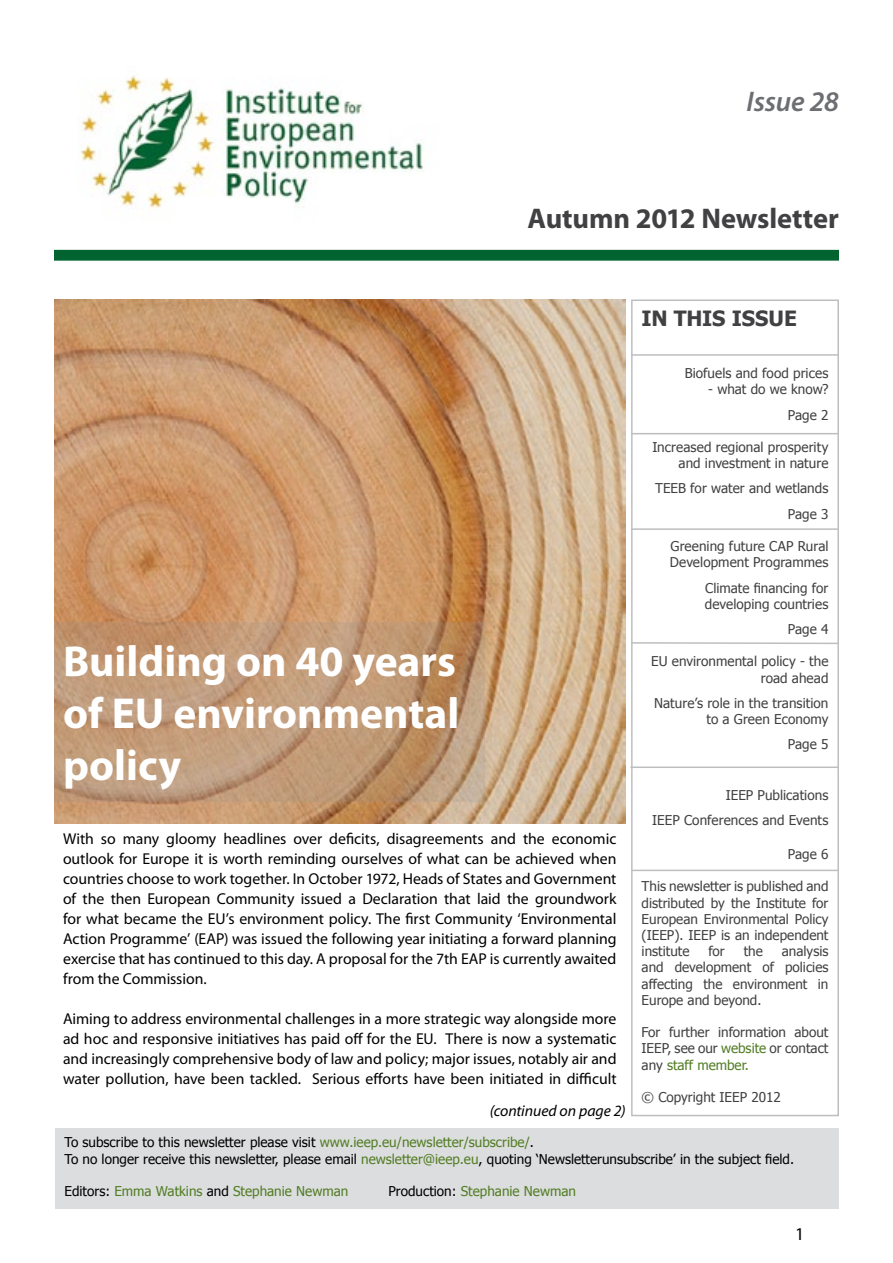
<style>
.page{position:relative;width:893px;height:1263px;background:#fff}
.page>*{position:absolute;margin:0;border:0;box-sizing:border-box;transform-origin:0 0}
.t1{font:700 43.5px/52.2px "Myriad Pro";color:#fff;text-align:justify}
.t2{font:700 28.5px "Myriad Pro";letter-spacing:-.005em;color:#414042}
.t3{font:italic 600 28.5px "Myriad Pro";letter-spacing:-.015em;color:#6d6e71}
.t4{font:700 21px "Tahoma";letter-spacing:-.005em;color:#414042}
.t5{font:18px "Myriad Pro";color:#000}
.t6{font:15.75px/20px "Myriad Pro";letter-spacing:-.005em;color:#000;text-align:justify}
.t7{font:italic 15.75px "Myriad Pro";color:#000}
.t8{font:13.5px/16.2px "Tahoma";color:#414042;text-align:right}
.t9{font:13.5px/16.2px "Tahoma";color:#000}
.t10{font:13.5px "Tahoma";color:#527d24}
.s1{color:#527d24}
.s2{color:#000}
</style>
<div class="page">
<div style="left:631px;top:299px;width:208px;height:817px;border:2px solid #bcbec0"></div>
<img style="left:80px;top:76px;width:343px;height:133px">
<div style="left:54px;top:250px;width:785px;height:11px;background:#006330;border:2px solid #006330"></div>
<div style="left:56px;top:1128px;width:783px;height:81px;background:#dcddde"></div>
<hr style="left:631px;top:528px;width:208px;height:2px;background:#bcbec0">
<hr style="left:631px;top:433px;width:208px;height:1px;background:#bcbec0">
<svg style="left:631px;top:641px;width:208px;height:4px"></svg>
<hr style="left:631px;top:354px;width:208px;height:2px;background:#bcbec0">
<img style="left:54px;top:299px;width:572px;height:524px">
<hr style="left:631px;top:870px;width:208px;height:1px;background:#bcbec0">
<svg style="left:54px;top:622px;width:430px;height:179px;background:#be9775"></svg>
<hr style="left:630px;top:766px;width:208px;height:2px;background:#bcbec0">
<h2 class="t3" style="left:747px;top:84px;width:94px">Issue 28</h2>
<h2 class="t2" style="left:528px;top:200px;width:313px">Autumn 2012 Newsletter</h2>
<h1 class="t1" style="left:63px;top:634px;width:398px">Building on 40 years of EU environmental policy</h1>
<p class="t6" style="left:63px;top:829px;width:555px">With so many gloomy headlines over deficits, disagreements and the economic outlook for Europe it is worth reminding ourselves of what can be achieved when countries choose to work together. In October 1972, Heads of States and Government of the then European Community issued a Declaration that laid the groundwork for what became the EU’s environment policy. The first Community ‘Environmental Action Programme’ (EAP) was issued the following year initiating a forward planning exercise that has continued to this day. A proposal for the 7th EAP is currently awaited from the Commission.</p>
<p class="t6" style="left:63px;top:1008px;width:555px">Aiming to address environmental challenges in a more strategic way alongside more ad hoc and responsive initiatives has paid off for the EU. There is now a systematic and increasingly comprehensive body of law and policy; major issues, notably air and water pollution, have been tackled. Serious efforts have been initiated in difficult</p>
<p class="t7" style="left:490px;top:1101px;width:137px">(continued on page 2)</p>
<h3 class="t4" style="left:642px;top:304px;width:157px">IN THIS ISSUE</h3>
<p class="t8" style="left:685px;top:365px;width:145px">Biofuels and food prices</p>
<p class="t8" style="left:708px;top:376px;width:122px;line-height:25.2px">- what do we know?<br>Page 2</p>
<p class="t8" style="left:652px;top:438px;width:178px">Increased regional prosperity and investment in nature</p>
<p class="t8" style="left:655px;top:475px;width:175px;line-height:25.2px">TEEB for water and wetlands<br>Page 3</p>
<p class="t8" style="left:670px;top:537px;width:160px;text-align:left">Greening future CAP Rural<br>Development Programmes</p>
<p class="t8" style="left:705px;top:579px;width:125px;text-align:left">Climate financing for developing countries</p>
<p class="t8" style="left:788px;top:620px;width:42px">Page 4</p>
<p class="t8" style="left:651px;top:653px;width:179px">EU environmental policy - the road ahead</p>
<p class="t8" style="left:654px;top:694px;width:176px">Nature’s role in the transition to a Green Economy</p>
<p class="t8" style="left:788px;top:735px;width:42px">Page 5</p>
<p class="t8" style="left:652px;top:781px;width:178px;line-height:25.2px">IEEP Publications<br>IEEP Conferences and Events</p>
<p class="t8" style="left:788px;top:845px;width:42px">Page 6</p>
<p class="t8" style="left:642px;top:878px;width:188px;text-align:justify">This newsletter is published and distributed by the Institute for European Environmental Policy (IEEP). IEEP is an independent institute</p>
<p class="t8" style="left:708px;top:942px;width:18px">for</p>
<p class="t8" style="left:744px;top:942px;width:21px">the</p>
<p class="t8" style="left:642px;top:942px;width:188px;text-align:justify;text-indent:140px">analysis and development of policies affecting the environment in Europe and beyond.</p>
<p class="t8" style="left:642px;top:1023px;width:188px;text-align:justify">For further information about IEEP, see our <span class="s1">website</span> or contact any <span class="s1">staff member.</span></p>
<p class="t8" style="left:642px;top:1088px;width:141px">© Copyright IEEP 2012</p>
<p class="t9" style="left:64px;top:1134px;width:731px">To subscribe to this newsletter please visit <span class="s1">www.ieep.eu/newsletter/subscribe/</span>.<br>To no longer receive this newsletter, please email <span class="s1">newsletter@ieep.eu</span>, quoting ‘Newsletterunsubscribe’ in the subject field.</p>
<p class="t10" style="left:64px;top:1182px;width:285px"><span class="s2">Editors:</span> Emma Watkins <span class="s2">and</span> Stephanie Newman</p>
<p class="t10" style="left:388px;top:1182px;width:189px"><span class="s2">Production:</span> Stephanie Newman</p>
<p class="t5" style="left:795px;top:1223px;width:11px">1</p>
</div>
